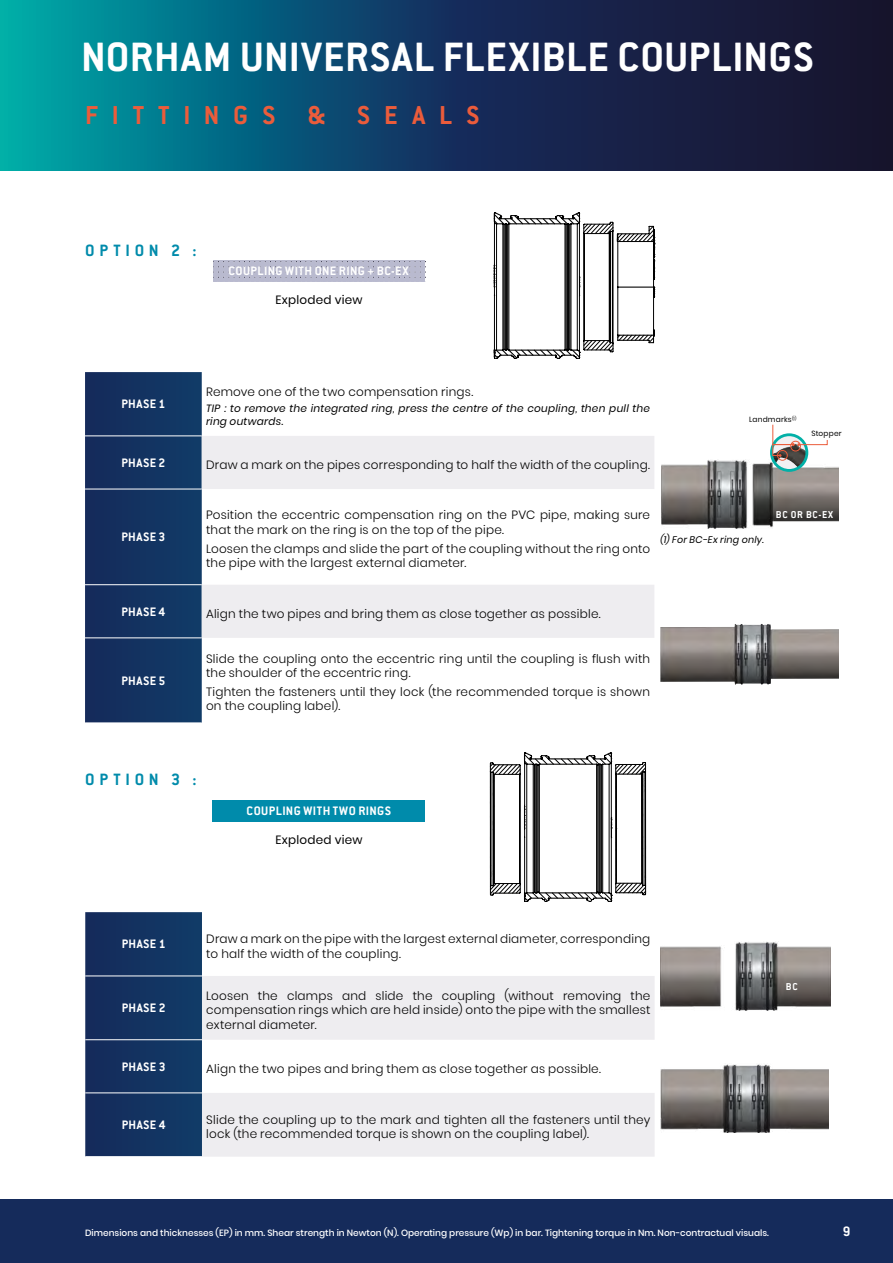
<style>
.page{position:relative;width:893px;height:1263px;background:#fff}
.page>*{position:absolute;margin:0;border:0;box-sizing:border-box;transform-origin:0 0}
.t1{font:700 45px "Conduit ITC";letter-spacing:.02em;color:#fff}
.t2{font:700 28.5px "Conduit ITC";letter-spacing:.485em;color:#eb5c3b}
.t3{font:700 18px "Conduit ITC";letter-spacing:.26em;color:#008bab}
.t4{font:700 15px "Conduit ITC";color:#fff}
.t5{font:700 13.5px "Conduit ITC";letter-spacing:.03em;color:#fff}
.t6{font:300 12px/14.4px "Poppins";letter-spacing:.02em;color:#000}
.t7{font:12px "Poppins";letter-spacing:.02em;color:#000}
.t8{font:700 10.95px "Conduit ITC";letter-spacing:.055em;color:#fff}
.t9{font:italic 10.5px/12.6px "Poppins";letter-spacing:.02em;color:#000}
.t10{font:italic 9.6px "Poppins";letter-spacing:.025em;color:#000}
.t11{font:500 9px "Poppins";color:#fff}
.t12{font:7.5px "Poppins";letter-spacing:.03em;color:#000}
</style>
<div class="page">
<svg style="left:0;top:0;width:893px;height:170px;background:#0e4563"></svg>
<div style="left:0;top:1199px;width:893px;height:64px;background:#152b5b"></div>
<svg style="left:494px;top:212px;width:161px;height:147px"></svg>
<img style="left:213px;top:260px;width:212px;height:22px">
<div style="left:85px;top:372px;width:117px;height:351px;background:#133361"></div>
<svg style="left:202px;top:436px;width:452px;height:202px;fill:#eeedf0"></svg>
<hr style="left:85px;top:435px;width:117px;height:1px;background:#fff">
<hr style="left:85px;top:489px;width:117px;height:1px;background:#fff">
<hr style="left:85px;top:584px;width:117px;height:1px;background:#fff">
<hr style="left:85px;top:637px;width:117px;height:1px;background:#fff">
<img style="left:661px;top:459px;width:177px;height:70px">
<svg style="left:771px;top:435px;width:36px;height:35px"></svg>
<div style="left:770px;top:433px;width:38px;height:39px;border:3px solid #02b0a7;border-radius:50%"></div>
<div style="left:777px;top:450px;width:11px;height:11px;border:1px solid #eb5c3b;border-radius:50%"></div>
<svg style="left:772px;top:424px;width:56px;height:33px"></svg>
<img style="left:660px;top:624px;width:179px;height:61px">
<svg style="left:490px;top:752px;width:156px;height:150px"></svg>
<div style="left:85px;top:912px;width:117px;height:244px;background:#133361"></div>
<svg style="left:202px;top:976px;width:453px;height:181px;fill:#eeedf0"></svg>
<hr style="left:85px;top:975px;width:117px;height:1px;background:#fff">
<hr style="left:85px;top:1039px;width:117px;height:1px;background:#fff">
<hr style="left:85px;top:1092px;width:117px;height:1px;background:#fff">
<img style="left:661px;top:941px;width:169px;height:69px">
<img style="left:661px;top:1064px;width:167px;height:69px">
<div style="left:213px;top:800px;width:212px;height:22px;background:#008bab"></div>
<h1 class="t1" style="left:81px;top:30px;width:734px">NORHAM UNIVERSAL FLEXIBLE COUPLINGS</h1>
<h2 class="t2" style="left:85px;top:98px;width:396px">FITTINGS &amp; SEALS</h2>
<h3 class="t3" style="left:85px;top:239px;width:113px">OPTION 2 :</h3>
<p class="t5" style="left:228px;top:263px;width:182px">COUPLING WITH ONE RING + BC-EX</p>
<p class="t7" style="left:275px;top:293px;width:89px">Exploded view</p>
<p class="t5" style="left:121px;top:396px;width:45px">PHASE 1</p>
<p class="t6" style="left:206px;top:384px;width:269px">Remove one of the two compensation rings.</p>
<p class="t9" style="left:206px;top:402px;width:446px">TIP : to remove the integrated ring, press the centre of the coupling, then pull the ring outwards.</p>
<p class="t5" style="left:121px;top:454px;width:45px">PHASE 2</p>
<p class="t6" style="left:206px;top:457px;width:446px">Draw a mark on the pipes corresponding to half the width of the coupling.</p>
<p class="t12" style="left:749px;top:415px;width:49px">Landmarks<sup>(1)</sup></p>
<p class="t12" style="left:811px;top:429px;width:32px">Stopper</p>
<p class="t5" style="left:121px;top:529px;width:45px">PHASE 3</p>
<p class="t6" style="left:206px;top:508px;width:446px">Position the eccentric compensation ring on the PVC pipe, making sure that the mark on the ring is on the top of the pipe.</p>
<p class="t6" style="left:206px;top:541px;width:446px">Loosen the clamps and slide the part of the coupling without the ring onto the pipe with the largest external diameter.</p>
<p class="t10" style="left:660px;top:534px;width:105px">(1) For BC-Ex ring only.</p>
<p class="t8" style="left:776px;top:508px;width:59px">BC OR BC-EX</p>
<p class="t5" style="left:121px;top:603px;width:45px">PHASE 4</p>
<p class="t6" style="left:206px;top:606px;width:396px">Align the two pipes and bring them as close together as possible.</p>
<p class="t5" style="left:121px;top:672px;width:45px">PHASE 5</p>
<p class="t6" style="left:206px;top:652px;width:446px">Slide the coupling onto the eccentric ring until the coupling is flush with the shoulder of the eccentric ring.</p>
<p class="t6" style="left:206px;top:685px;width:446px">Tighten the fasteners until they lock (the recommended torque is shown on the coupling label).</p>
<h3 class="t3" style="left:85px;top:769px;width:113px">OPTION 3 :</h3>
<p class="t5" style="left:247px;top:803px;width:146px">COUPLING WITH TWO RINGS</p>
<p class="t7" style="left:275px;top:833px;width:89px">Exploded view</p>
<p class="t5" style="left:122px;top:936px;width:45px">PHASE 1</p>
<p class="t6" style="left:206px;top:932px;width:446px">Draw a mark on the pipe with the largest external diameter, corresponding to half the width of the coupling.</p>
<p class="t5" style="left:122px;top:1000px;width:45px">PHASE 2</p>
<p class="t6" style="left:206px;top:988px;width:446px;text-align:justify">Loosen the clamps and slide the coupling (without removing the compensation rings which are held inside) onto the pipe with the smallest external diameter.</p>
<p class="t5" style="left:122px;top:1058px;width:45px">PHASE 3</p>
<p class="t6" style="left:206px;top:1061px;width:396px">Align the two pipes and bring them as close together as possible.</p>
<p class="t5" style="left:122px;top:1117px;width:45px">PHASE 4</p>
<p class="t6" style="left:206px;top:1112px;width:446px">Slide the coupling up to the mark and tighten all the fasteners until they lock (the recommended torque is shown on the coupling label).</p>
<p class="t8" style="left:786px;top:980px;width:13px">BC</p>
<p class="t11" style="left:85px;top:1227px;width:685px">Dimensions and thicknesses (EP) in mm. Shear strength in Newton (N). Operating pressure (Wp) in bar. Tightening torque in Nm. Non-contractual visuals.</p>
<p class="t4" style="left:843px;top:1222px;width:9px">9</p>
</div>
